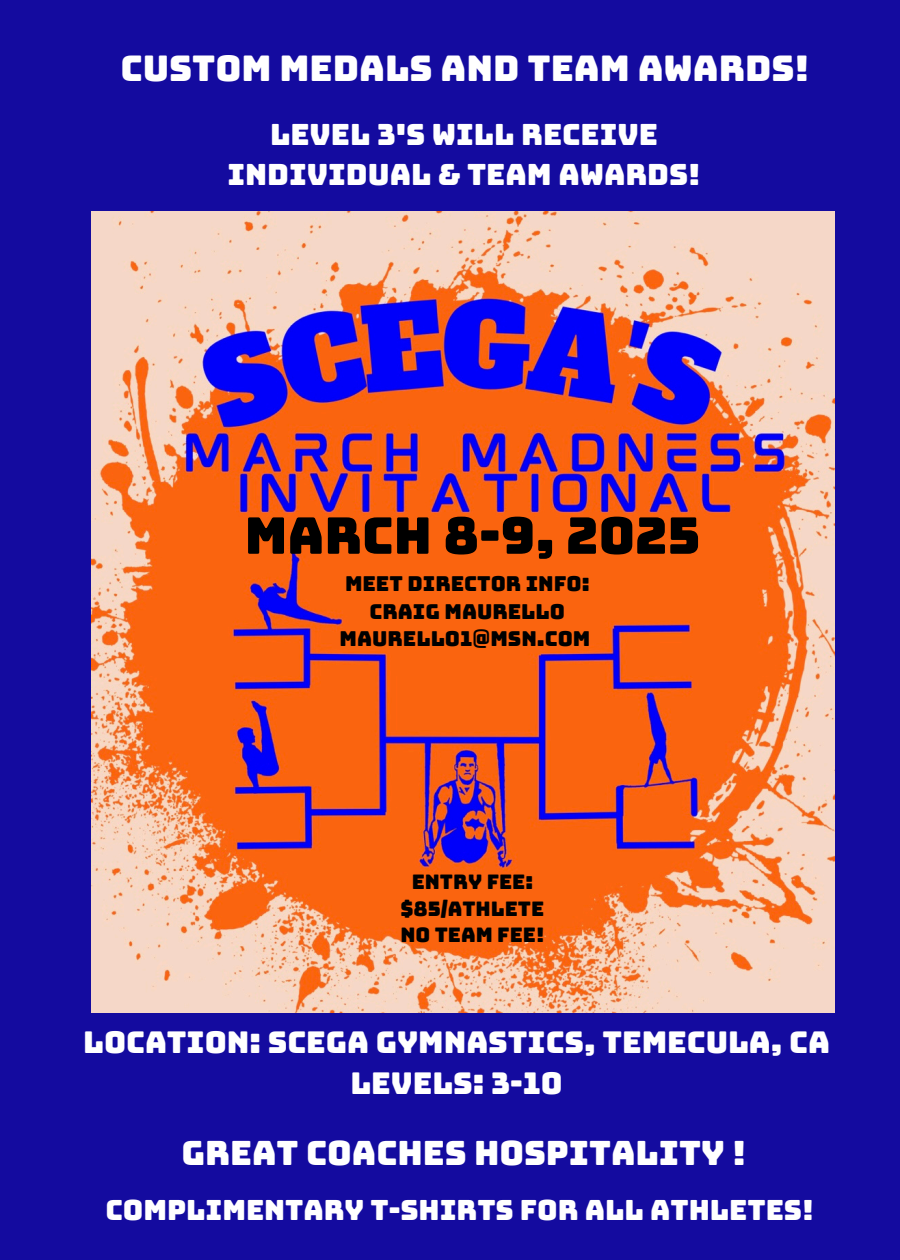
<style>
.page{position:relative;width:900px;height:1260px;background:#140b9f}
.page>*{position:absolute;margin:0;border:0;box-sizing:border-box;transform-origin:0 0}
.t1{font:50.5px "Bungee";color:#000}
.t2{font:35.5px "Bungee";color:#fff}
.t3{font:33.5px "Bungee";color:#fff}
.t4{font:30px/40.8px "Bungee";color:#fff;text-align:center}
.t5{font:29.25px/40px "Bungee";color:#fff;text-align:center}
.t6{font:28px "Bungee";color:#fff}
.t7{font:20.5px "Bungee";color:#000}
.t8{font:20px "Bungee";color:#000}
</style>
<div class="page">
<img style="left:92px;top:211px;width:742px;height:801px">
<p class="t2" style="left:121px;top:50px;width:690px">CUSTOM MEDALS AND TEAM AWARDS!</p>
<p class="t5" style="left:227px;top:115px;width:475px">LEVEL 3'S WILL RECEIVE<br>INDIVIDUAL &amp; TEAM AWARDS!</p>
<h4 class="t1" style="left:245px;top:510px;width:457px">MARCH 8-9, 2025</h4>
<p class="t7" style="left:345px;top:574px;width:246px">MEET DIRECTOR INFO:</p>
<p class="t7" style="left:370px;top:601px;width:197px">CRAIG MAURELLO</p>
<p class="t7" style="left:340px;top:629px;width:252px">MAURELLO1@MSN.COM</p>
<h3 class="t8" style="left:412px;top:872px;width:123px">ENTRY FEE:</h3>
<h2 class="t8" style="left:401px;top:898px;width:145px">$85/ATHLETE</h2>
<h4 class="t8" style="left:400px;top:925px;width:146px">NO TEAM FEE!</h4>
<p class="t4" style="left:83px;top:1022px;width:748px">LOCATION: SCEGA GYMNASTICS, TEMECULA, CA<br>LEVELS: 3-10</p>
<p class="t3" style="left:182px;top:1136px;width:566px">GREAT COACHES HOSPITALITY !</p>
<h1 class="t6" style="left:105px;top:1196px;width:710px">COMPLIMENTARY T-SHIRTS FOR ALL ATHLETES!</h1>
</div>
